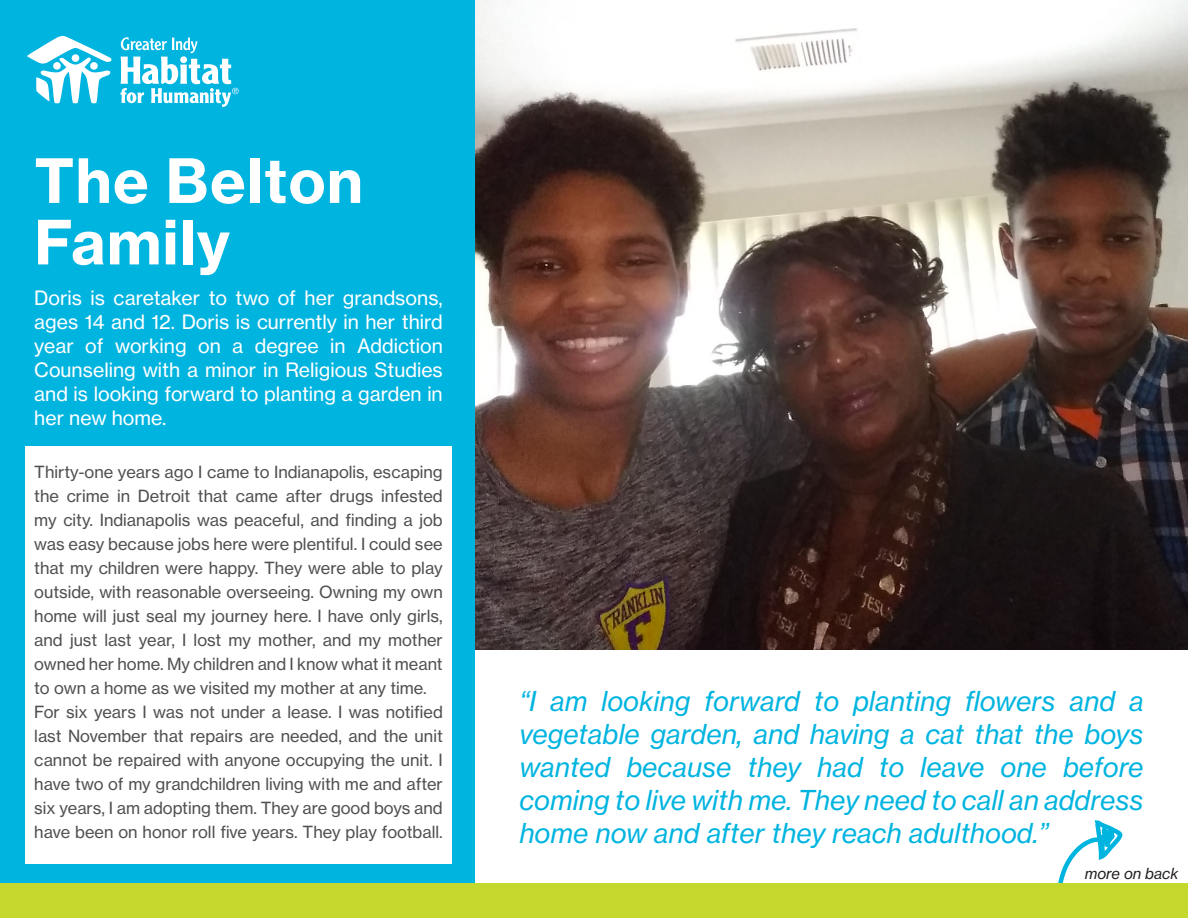
<style>
.page{position:relative;width:1188px;height:918px;background:#fff}
.page>*{position:absolute;margin:0;border:0;box-sizing:border-box;transform-origin:0 0}
.t1{font:60px/61.5px "N Haas Grotesk TX Pro 75 Bd";letter-spacing:.02em;color:#fff}
.t2{font:27px/33px "N Haas Grotesk TX Pro 56 It";color:#00b4e0;text-align:justify}
.t3{font:19.5px/24px "N Haas Grotesk TX Pro 55 Rg";color:#fff;text-align:justify}
.t4{font:16.5px/24px "N Haas Grotesk TX Pro 55 Rg";color:#505052;text-align:justify}
.t5{font:15px "N Haas Grotesk TX Pro 56 It";color:#231f20}
</style>
<div class="page">
<div style="left:0;top:0;width:474px;height:918px;background:#00b4e0"></div>
<div style="left:25px;top:446px;width:427px;height:418px;background:#fff"></div>
<svg style="left:27px;top:36px;width:85px;height:68px"></svg>
<svg style="left:120px;top:37px;width:119px;height:70px"></svg>
<svg style="left:1053px;top:820px;width:68px;height:64px"></svg>
<div style="left:0;top:884px;width:1188px;height:34px;background:#c4d82d"></div>
<img style="left:475px;top:0;width:713px;height:649px">
<p class="t1" style="left:34px;top:150px;width:330px">The Belton<br>Family</p>
<p class="t3" style="left:34px;top:286px;width:410px">Doris is caretaker to two of her grandsons, ages 14 and 12. Doris is currently in her third year of working on a degree in Addiction Counseling with a minor in Religious Studies and is looking forward to planting a garden in her new home.</p>
<p class="t4" style="left:34px;top:460px;width:410px">Thirty-one years ago I came to Indianapolis, escaping the crime in Detroit that came after drugs infested my city. Indianapolis was peaceful, and finding a job was easy because jobs here were plentiful. I could see that my children were happy. They were able to play outside, with reasonable overseeing. Owning my own home will just seal my journey here. I have only girls, and just last year, I lost my mother, and my mother owned her home. My children and I know what it meant to own a home as we visited my mother at any time.</p>
<p class="t4" style="left:34px;top:700px;width:410px">For six years I was not under a lease. I was notified last November that repairs are needed, and the unit cannot be repaired with anyone occupying the unit. I have two of my grandchildren living with me and after six years, I am adopting them. They are good boys and have been on honor roll five years. They play football.</p>
<p class="t2" style="left:519px;top:685px;width:626px">“I am looking forward to planting flowers and a vegetable garden, and having a cat that the boys wanted because they had to leave one before coming to live with me. They need to call an address home now and after they reach adulthood.”</p>
<p class="t5" style="left:1085px;top:865px;width:95px">more on back</p>
</div>
